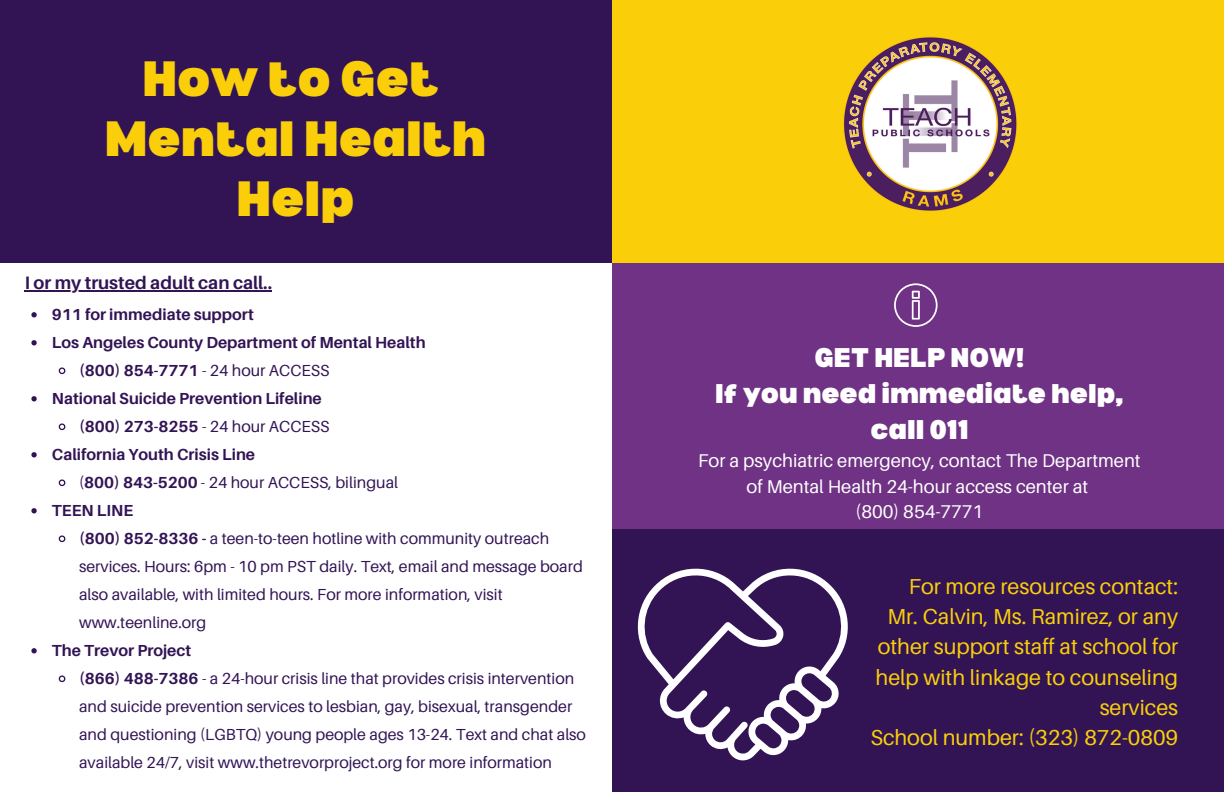
<style>
.page{position:relative;width:1224px;height:792px;background:#321455}
.page>*{position:absolute;margin:0;border:0;box-sizing:border-box;transform-origin:0 0}
.t1{font:900 48.6px/60px "Bernoru";color:#facf0a;text-align:center}
.t2{font:900 26.4px/36px "Bernoru";color:#fff;text-align:center}
.t3{font:21.6px/30.2px "Aileron";color:#facf0a;text-align:right}
.t4{font:18.4px/25.6px "Aileron";color:#fff;text-align:center}
.t5{font:700 18px "Aileron";color:#321455}
.t6{font:16px/28px "Aileron";color:#321455}
.t7{font:700 16px "Aileron";color:#321455}
.s1{font-weight:400}
.s2{font-weight:700}
</style>
<div class="page">
<div style="left:612px;top:263px;width:612px;height:265px;background:#6f3284"></div>
<div style="left:612px;top:0;width:612px;height:263px;background:#facf0a"></div>
<svg style="left:894px;top:283px;width:44px;height:44px"></svg>
<img style="left:843px;top:37px;width:174px;height:174px">
<div style="left:0;top:263px;width:612px;height:529px;background:#fff"></div>
<svg style="left:637px;top:568px;width:211px;height:192px"></svg>
<hr style="left:25px;top:291px;width:247px;height:1px;background:#321455">
<svg style="left:31px;top:312px;width:6px;height:5px"></svg>
<svg style="left:31px;top:340px;width:6px;height:5px"></svg>
<svg style="left:58px;top:367px;width:8px;height:8px"></svg>
<svg style="left:31px;top:396px;width:6px;height:5px"></svg>
<svg style="left:58px;top:423px;width:8px;height:8px"></svg>
<svg style="left:31px;top:452px;width:6px;height:5px"></svg>
<svg style="left:58px;top:479px;width:8px;height:8px"></svg>
<svg style="left:31px;top:508px;width:6px;height:5px"></svg>
<svg style="left:58px;top:535px;width:8px;height:8px"></svg>
<svg style="left:31px;top:648px;width:6px;height:5px"></svg>
<svg style="left:58px;top:675px;width:8px;height:8px"></svg>
<p class="t1" style="left:105px;top:47px;width:383px">How to Get<br>Mental Health<br>Help</p>
<h3 class="t5" style="left:25px;top:272px;width:249px">I or my trusted adult can call..</h3>
<p class="t7" style="left:52px;top:305px;width:203px">911 for immediate support</p>
<p class="t7" style="left:52px;top:333px;width:375px">Los Angeles County Department of Mental Health</p>
<p class="t7" style="left:79px;top:361px;width:252px">(800) 854-7771 <span class="s1">- 24 hour ACCESS</span></p>
<p class="t7" style="left:52px;top:389px;width:271px">National Suicide Prevention Lifeline</p>
<p class="t7" style="left:79px;top:417px;width:252px">(800) 273-8255 <span class="s1">- 24 hour ACCESS</span></p>
<p class="t7" style="left:52px;top:445px;width:205px">California Youth Crisis Line</p>
<p class="t6" style="left:79px;top:468px;width:320px">(<span class="s2">800) 843-5200</span> - 24 hour ACCESS, bilingual</p>
<p class="t7" style="left:52px;top:501px;width:83px">TEEN LINE</p>
<p class="t6" style="left:79px;top:524px;width:505px"><span class="s2">(800) 852-8336 -</span> a teen-to-teen hotline with community outreach services. Hours: 6pm - 10 pm PST daily. Text, email and message board also available, with limited hours. For more information, visit www.teenline.org</p>
<p class="t7" style="left:52px;top:641px;width:141px">The Trevor Project</p>
<p class="t6" style="left:79px;top:664px;width:508px"><span class="s2">(866) 488-7386</span> - a 24-hour crisis line that provides crisis intervention and suicide prevention services to lesbian, gay, bisexual, transgender and questioning (LGBTQ) young people ages 13-24. Text and chat also available 24/7, visit www.thetrevorproject.org for more information</p>
<h1 class="t2" style="left:715px;top:338px;width:410px">GET HELP NOW!<br>If you need immediate help, call 011</h1>
<h1 class="t4" style="left:698px;top:448px;width:444px">For a psychiatric emergency, contact The Department of Mental Health 24-hour access center at<br>(800) 854-7771</h1>
<p class="t3" style="left:870px;top:571px;width:309px">For more resources contact:<br>Mr. Calvin, Ms. Ramirez, or any other support staff at school for help with linkage to counseling services<br>School number: (323) 872-0809</p>
</div>
